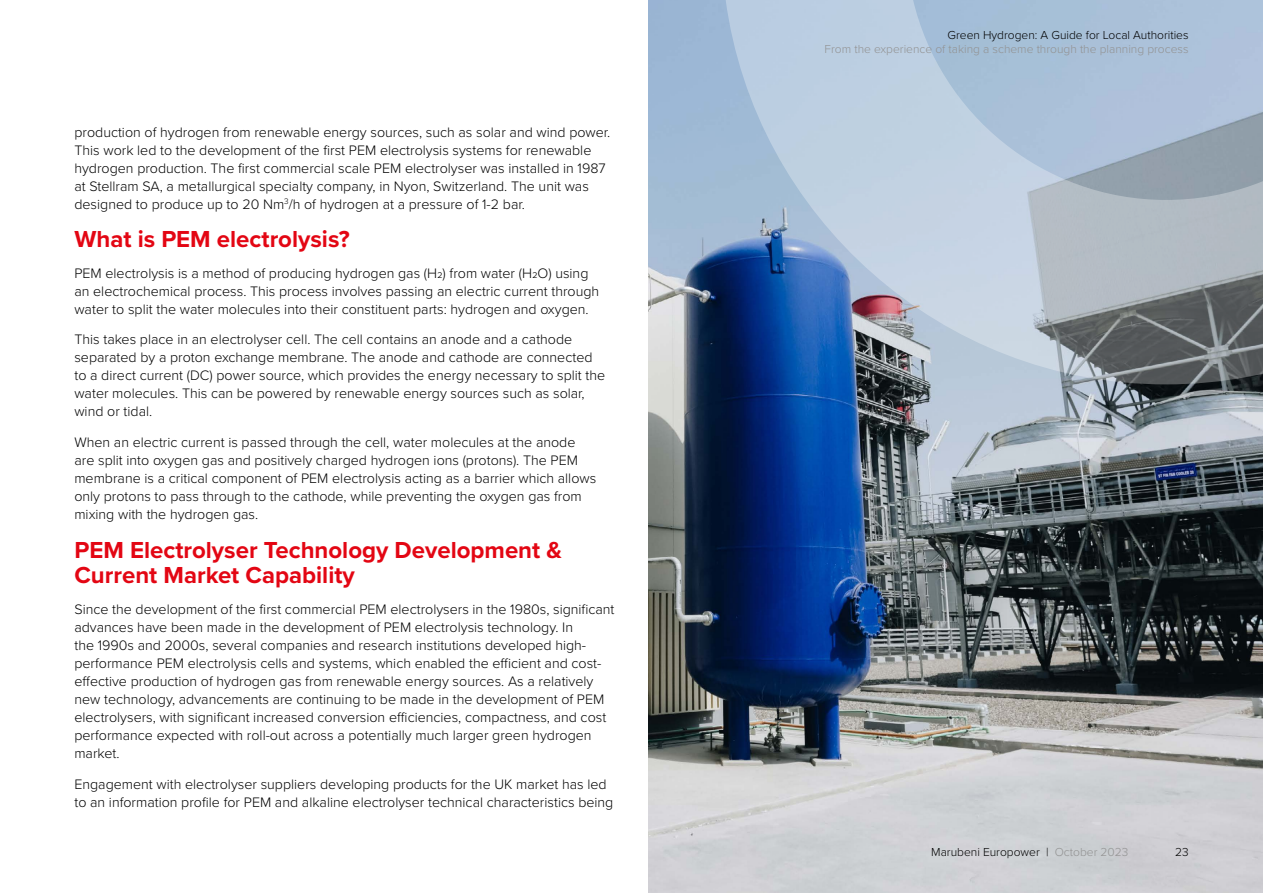
<style>
.page{position:relative;width:1263px;height:893px;background:#fff}
.page>*{position:absolute;margin:0;border:0;box-sizing:border-box;transform-origin:0 0}
.HyB_main_heading{font:700 24px/25.5px "Proxima Nova";color:#e30613}
.HyB_body_text{font:300 14.25px/18px "Proxima Nova";color:#000}
.t1{font:300 12px "Proxima Nova";color:#000}
.t2{font:300 12px "Proxima Nova";color:#929292}
.s1{color:#929292}
</style>
<div class="page">
<img style="left:648px;top:0;width:615px;height:893px">
<svg style="left:725px;top:0;width:538px;height:384px;background:#9eb0c6"></svg>
<p class="HyB_body_text" style="left:74px;top:122px;width:537px">production of hydrogen from renewable energy sources, such as solar and wind power.<br>This work led to the development of the first PEM electrolysis systems for renewable hydrogen production. The first commercial scale PEM electrolyser was installed in 1987 at Stellram SA, a metallurgical specialty company, in Nyon, Switzerland. The unit was designed to produce up to 20 Nm<sup>3</sup>/h of hydrogen at a pressure of 1-2 bar.</p>
<h2 class="HyB_main_heading" style="left:74px;top:226px;width:277px">What is PEM electrolysis?</h2>
<p class="HyB_body_text" style="left:74px;top:263px;width:526px">PEM electrolysis is a method of producing hydrogen gas (H2) from water (H2O) using an electrochemical process. This process involves passing an electric current through water to split the water molecules into their constituent parts: hydrogen and oxygen.</p>
<p class="HyB_body_text" style="left:74px;top:330px;width:532px">This takes place in an electrolyser cell. The cell contains an anode and a cathode separated by a proton exchange membrane. The anode and cathode are connected to a direct current (DC) power source, which provides the energy necessary to split the water molecules. This can be powered by renewable energy sources such as solar, wind or tidal.</p>
<p class="HyB_body_text" style="left:74px;top:433px;width:523px">When an electric current is passed through the cell, water molecules at the anode are split into oxygen gas and positively charged hydrogen ions (protons). The PEM membrane is a critical component of PEM electrolysis acting as a barrier which allows only protons to pass through to the cathode, while preventing the oxygen gas from mixing with the hydrogen gas.</p>
<h2 class="HyB_main_heading" style="left:74px;top:536px;width:489px">PEM Electrolyser Technology Development &amp;<br>Current Market Capability</h2>
<p class="HyB_body_text" style="left:74px;top:599px;width:542px">Since the development of the first commercial PEM electrolysers in the 1980s, significant advances have been made in the development of PEM electrolysis technology. In<br>the 1990s and 2000s, several companies and research institutions developed high&shy;performance PEM electrolysis cells and systems, which enabled the efficient and cost&shy;effective production of hydrogen gas from renewable energy sources. As a relatively new technology, advancements are continuing to be made in the development of PEM electrolysers, with significant increased conversion efficiencies, compactness, and cost performance expected with roll-out across a potentially much larger green hydrogen market.</p>
<p class="HyB_body_text" style="left:74px;top:774px;width:540px">Engagement with electrolyser suppliers developing products for the UK market has led to an information profile for PEM and alkaline electrolyser technical characteristics being</p>
<p class="t1" style="left:947px;top:26px;width:243px">Green Hydrogen: A Guide for Local Authorities</p>
<p class="t2" style="left:825px;top:40px;width:365px">From the experience of taking a scheme through the planning process</p>
<p class="t1" style="left:931px;top:843px;width:199px">Marubeni Europower | <span class="s1">October 2023</span></p>
<p class="t1" style="left:1175px;top:843px;width:15px">23</p>
</div>
